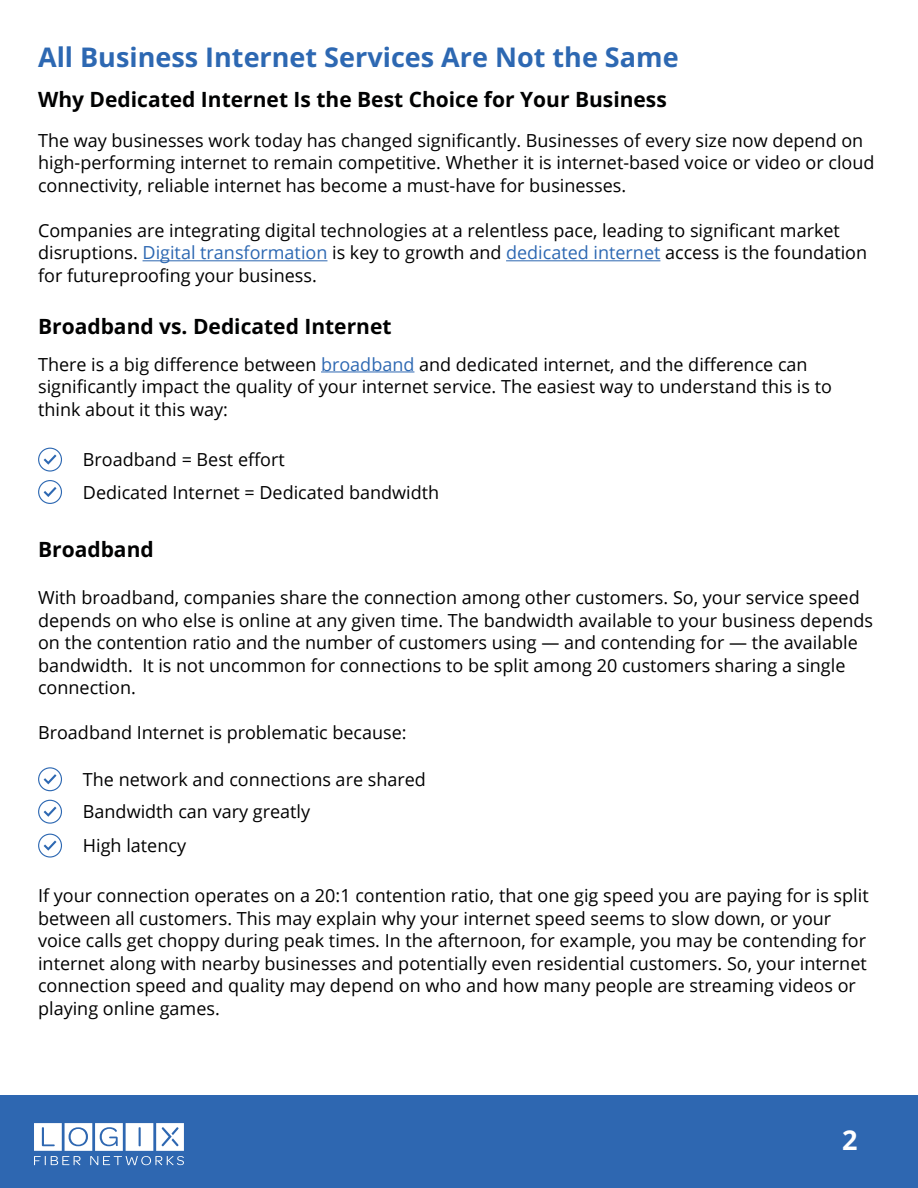
<style>
.page{position:relative;width:918px;height:1188px;background:#fff}
.page>*{position:absolute;margin:0;border:0;box-sizing:border-box;transform-origin:0 0}
.t1{font:700 27px "Open Sans";color:#2d68b2}
.t2{font:700 27px "Open Sans";color:#fff}
.t3{font:700 21px "Open Sans";color:#000101}
.t4{font:18px/22.5px "Open Sans";color:#000101}
.s1{color:#2d68b2}
</style>
<div class="page">
<div style="left:0;top:1095px;width:918px;height:93px;background:#2e67b1"></div>
<hr style="left:143px;top:260px;width:184px;height:1px;background:#2d68b2">
<hr style="left:506px;top:260px;width:154px;height:1px;background:#2d68b2">
<hr style="left:321px;top:372px;width:93px;height:1px;background:#2d68b2">
<svg style="left:44px;top:455px;width:13px;height:10px"></svg>
<div style="left:38px;top:448px;width:24px;height:24px;border:1px solid #2d68b2;border-radius:50%"></div>
<svg style="left:44px;top:487px;width:13px;height:10px"></svg>
<div style="left:38px;top:480px;width:24px;height:24px;border:1px solid #2d68b2;border-radius:50%"></div>
<svg style="left:44px;top:774px;width:13px;height:10px"></svg>
<div style="left:38px;top:767px;width:24px;height:24px;border:1px solid #2d68b2;border-radius:50%"></div>
<svg style="left:44px;top:807px;width:13px;height:10px"></svg>
<div style="left:38px;top:800px;width:24px;height:24px;border:1px solid #2d68b2;border-radius:50%"></div>
<svg style="left:44px;top:841px;width:13px;height:10px"></svg>
<div style="left:38px;top:834px;width:24px;height:24px;border:1px solid #2d68b2;border-radius:50%"></div>
<svg style="left:34px;top:1123px;width:150px;height:42px"></svg>
<h1 class="t1" style="left:38px;top:38px;width:642px">All Business Internet Services Are Not the Same</h1>
<p class="t3" style="left:38px;top:85px;width:630px">Why Dedicated Internet Is the Best Choice for Your Business</p>
<p class="t4" style="left:38px;top:129px;width:838px">The way businesses work today has changed significantly. Businesses of every size now depend on high-performing internet to remain competitive. Whether it is internet-based voice or video or cloud connectivity, reliable internet has become a must-have for businesses.</p>
<p class="t4" style="left:38px;top:219px;width:831px">Companies are integrating digital technologies at a relentless pace, leading to significant market disruptions. <span class="s1">Digital transformation</span> is key to growth and <span class="s1">dedicated internet</span> access is the foundation for futureproofing your business.</p>
<p class="t3" style="left:38px;top:312px;width:355px">Broadband vs. Dedicated Internet</p>
<p class="t4" style="left:38px;top:352px;width:795px">There is a big difference between <span class="s1">broadband</span> and dedicated internet, and the difference can significantly impact the quality of your internet service. The easiest way to understand this is to think about it this way:</p>
<p class="t4" style="left:83px;top:443px;width:358px;line-height:32.4px">Broadband = Best effort<br>Dedicated Internet = Dedicated bandwidth</p>
<p class="t3" style="left:38px;top:535px;width:117px">Broadband</p>
<p class="t4" style="left:38px;top:586px;width:837px">With broadband, companies share the connection among other customers. So, your service speed depends on who else is online at any given time. The bandwidth available to your business depends on the contention ratio and the number of customers using — and contending for — the available bandwidth. It is not uncommon for connections to be split among 20 customers sharing a single connection.</p>
<p class="t4" style="left:38px;top:721px;width:370px">Broadband Internet is problematic because:</p>
<p class="t4" style="left:83px;top:762px;width:344px;line-height:33.2px">The network and connections are shared<br>Bandwidth can vary greatly<br>High latency</p>
<p class="t4" style="left:38px;top:884px;width:832px">If your connection operates on a 20:1 contention ratio, that one gig speed you are paying for is split between all customers. This may explain why your internet speed seems to slow down, or your voice calls get choppy during peak times. In the afternoon, for example, you may be contending for internet along with nearby businesses and potentially even residential customers. So, your internet connection speed and quality may depend on who and how many people are streaming videos or playing online games.</p>
<h1 class="t2" style="left:842px;top:1122px;width:17px">2</h1>
</div>
